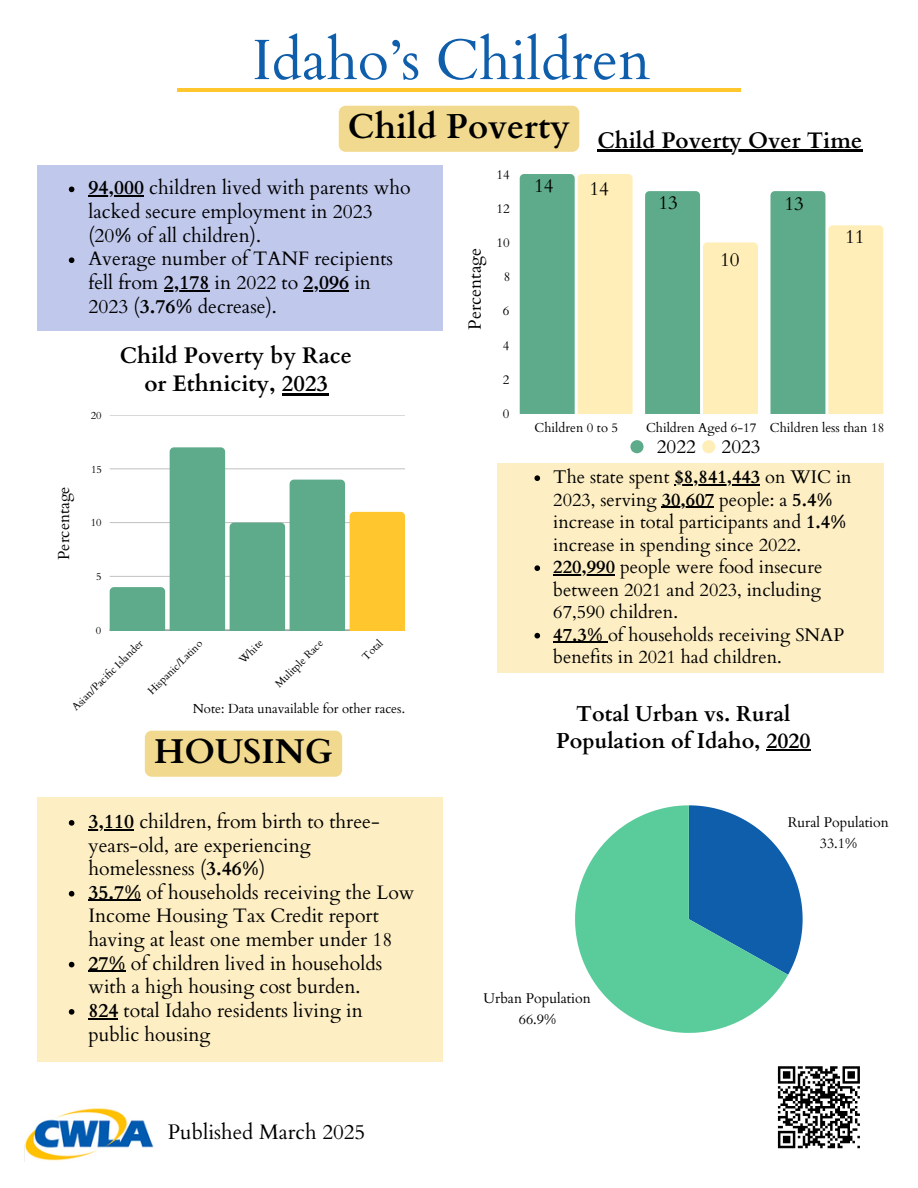
<style>
.page{position:relative;width:918px;height:1188px;background:#fff}
.page>*{position:absolute;margin:0;border:0;box-sizing:border-box;transform-origin:0 0}
.t1{font:57px "Cardo";color:#0f5eac}
.t2{font:700 34.5px "Cardo";color:#000}
.t3{font:700 22.5px/28.2px "Cardo";color:#000;text-align:center}
.t4{font:700 21.6px/27px "Cardo";color:#000;text-align:center}
.t5{font:21px "Cardo";color:#000}
.t6{font:19.5px/23.7px "Cardo";color:#000}
.t7{font:19.05px "Cardo";color:#000}
.t8{font:18.3px/22.5px "Cardo";color:#000}
.t9{font:17.7px "Cardo";color:#000}
.t10{font:15.75px "Cardo";color:#000}
.t11{font:14.1px/20.9px "Cardo";color:#000;text-align:center}
.t12{font:13.05px "Cardo";color:#000}
.t13{font:12.9px "Cardo";color:#000}
.t14{font:10.65px "Cardo";color:#000}
.s1{font-weight:700}
</style>
<div class="page">
<hr style="left:177px;top:88px;width:564px;height:3px;background:#ffc62e">
<img style="left:25px;top:1108px;width:129px;height:53px">
<div style="left:497px;top:463px;width:387px;height:210px;background:#fdeec3"></div>
<svg style="left:534px;top:475px;width:6px;height:6px"></svg>
<hr style="left:674px;top:484px;width:86px;height:1px;background:#000">
<hr style="left:662px;top:507px;width:52px;height:1px;background:#000">
<svg style="left:534px;top:565px;width:6px;height:6px"></svg>
<hr style="left:553px;top:574px;width:62px;height:1px;background:#000">
<svg style="left:534px;top:633px;width:6px;height:5px"></svg>
<hr style="left:553px;top:642px;width:50px;height:1px;background:#000">
<div style="left:145px;top:731px;width:197px;height:46px;background:#f1da8f"></div>
<div style="left:37px;top:797px;width:405px;height:264px;background:#fdeec3"></div>
<div style="left:339px;top:106px;width:240px;height:46px;background:#f1da8f"></div>
<div style="left:37px;top:166px;width:405px;height:165px;background:#c0c8ec"></div>
<svg style="left:69px;top:187px;width:5px;height:5px"></svg>
<hr style="left:88px;top:196px;width:56px;height:1px;background:#000">
<svg style="left:69px;top:257px;width:5px;height:6px"></svg>
<hr style="left:164px;top:290px;width:45px;height:1px;background:#000">
<hr style="left:304px;top:290px;width:45px;height:1px;background:#000">
<svg style="left:520px;top:174px;width:113px;height:239px"></svg>
<svg style="left:645px;top:191px;width:113px;height:222px"></svg>
<svg style="left:770px;top:191px;width:113px;height:222px"></svg>
<hr style="left:597px;top:150px;width:265px;height:2px;background:#000">
<svg style="left:630px;top:440px;width:14px;height:13px"></svg>
<svg style="left:702px;top:440px;width:13px;height:13px"></svg>
<svg style="left:788px;top:863px;width:15px;height:112px"></svg>
<svg style="left:575px;top:805px;width:213px;height:228px;fill:#5acc9c"></svg>
<svg style="left:69px;top:820px;width:5px;height:6px"></svg>
<hr style="left:88px;top:829px;width:46px;height:1px;background:#000">
<svg style="left:69px;top:891px;width:5px;height:6px"></svg>
<hr style="left:88px;top:900px;width:53px;height:1px;background:#000">
<svg style="left:69px;top:962px;width:5px;height:5px"></svg>
<hr style="left:88px;top:971px;width:38px;height:1px;background:#000">
<svg style="left:69px;top:1009px;width:5px;height:6px"></svg>
<hr style="left:88px;top:1018px;width:30px;height:1px;background:#000">
<hr style="left:766px;top:749px;width:45px;height:1px;background:#000">
<hr style="left:282px;top:393px;width:46px;height:3px;background:#000">
<hr style="left:110px;top:630px;width:295px;height:1px;background:#000;opacity:.6">
<hr style="left:110px;top:415px;width:295px;height:1px;background:#d9d9d9">
<svg style="left:110px;top:447px;width:295px;height:183px"></svg>
<svg style="left:777px;top:1066px;width:83px;height:83px"></svg>
<h1 class="t1" style="left:252px;top:23px;width:400px">Idaho’s Children</h1>
<p class="t2" style="left:348px;top:104px;width:223px">Child Poverty</p>
<p class="t6" style="left:88px;top:176px;width:324px"><span class="s1">94,000</span> children lived with parents who lacked secure employment in 2023 (20<span class="s1">%</span> of all children).</p>
<p class="t6" style="left:88px;top:247px;width:306px">Average number of TANF recipients fell from <span class="s1">2,178</span> in 2022 to <span class="s1">2,096</span> in</p>
<h6 class="t6" style="left:88px;top:295px;width:190px">2023 (<span class="s1">3.76%</span> decrease).</h6>
<p class="t3" style="left:597px;top:127px;width:266px">Child Poverty Over Time</p>
<p class="t13" style="left:497px;top:166px;width:15px">14</p>
<p class="t7" style="left:534px;top:173px;width:21px">14</p>
<p class="t7" style="left:589px;top:176px;width:21px">14</p>
<p class="t7" style="left:658px;top:190px;width:21px">13</p>
<h6 class="t7" style="left:784px;top:191px;width:21px">13</h6>
<p class="t13" style="left:497px;top:200px;width:15px">12</p>
<p class="t7" style="left:845px;top:224px;width:21px">11</p>
<p class="t13" style="left:497px;top:234px;width:15px">10</p>
<p class="t9" style="left:463px;top:330px;width:84px;rotate:-90deg">Percentage</p>
<p class="t7" style="left:720px;top:247px;width:21px">10</p>
<p class="t13" style="left:504px;top:268px;width:8px">8</p>
<p class="t13" style="left:503px;top:303px;width:8px">6</p>
<p class="t14" style="left:91px;top:408px;width:12px">20</p>
<p class="t10" style="left:54px;top:560px;width:75px;rotate:-90deg">Percentage</p>
<p class="t14" style="left:91px;top:462px;width:12px">15</p>
<p class="t14" style="left:91px;top:516px;width:12px">10</p>
<p class="t14" style="left:96px;top:569px;width:7px">5</p>
<p class="t14" style="left:96px;top:623px;width:7px">0</p>
<p class="t3" style="left:120px;top:342px;width:234px">Child Poverty by Race or Ethnicity, 2023</p>
<p class="t14" style="left:69px;top:704px;width:97px;rotate:-45deg">Asian/Pacifi c Islander</p>
<p class="t14" style="left:145px;top:688px;width:74px;rotate:-45deg">Hispanic/Latino</p>
<p class="t14" style="left:236px;top:657px;width:30px;rotate:-45deg">White</p>
<p class="t14" style="left:272px;top:681px;width:64px;rotate:-45deg">Mulitple Race</p>
<p class="t14" style="left:359px;top:653px;width:26px;rotate:-45deg">Total</p>
<p class="t12" style="left:193px;top:700px;width:214px">Note: Data unavailable for other races.</p>
<h4 class="t2" style="left:154px;top:729px;width:180px">HOUSING</h4>
<p class="t6" style="left:88px;top:810px;width:293px"><span class="s1">3,110</span> children, from birth to three&shy;years-old, are experiencing homelessness (<span class="s1">3.46%</span>)</p>
<p class="t6" style="left:88px;top:881px;width:328px"><span class="s1">35.7%</span> of households receiving the Low<br>Income Housing Tax Credit report having at least one member under 18</p>
<p class="t6" style="left:88px;top:952px;width:295px"><span class="s1">27%</span> of children lived in households with a high housing cost burden.</p>
<p class="t6" style="left:88px;top:999px;width:276px"><span class="s1">824</span> total Idaho residents living in public housing</p>
<p class="t5" style="left:168px;top:1118px;width:199px">Published March 2025</p>
<p class="t13" style="left:503px;top:337px;width:8px">4</p>
<p class="t13" style="left:503px;top:371px;width:8px">2</p>
<p class="t13" style="left:503px;top:405px;width:8px">0</p>
<p class="t13" style="left:535px;top:419px;width:85px">Children 0 to 5</p>
<p class="t13" style="left:646px;top:419px;width:240px">Children Aged 6-17 Children less than 18</p>
<p class="t7" style="left:657px;top:434px;width:41px">2022</p>
<p class="t7" style="left:722px;top:434px;width:41px">2023</p>
<p class="t8" style="left:553px;top:466px;width:300px">The state spent <span class="s1">$8,841,443</span> on WIC in</p>
<h3 class="t8" style="left:553px;top:489px;width:281px">2023, serving <span class="s1">30,607</span> people: a <span class="s1">5.4%</span></h3>
<h4 class="t8" style="left:553px;top:511px;width:295px">increase in total participants and <span class="s1">1.4% </span>increase in spending since 2022.<br><span class="s1">220,990</span> people were food insecure between 2021 and 2023, including<br>67,590 children.</h4>
<p class="t8" style="left:553px;top:624px;width:292px"><span class="s1">47.3%</span> of households receiving SNAP benefits in 2021 had children.</p>
<h4 class="t4" style="left:556px;top:701px;width:256px">Total Urban vs. Rural<br>Population of Idaho, 2020</h4>
<p class="t11" style="left:788px;top:812px;width:103px">Rural Population<br>33.1%</p>
<p class="t11" style="left:484px;top:988px;width:109px">Urban Population<br>66.9%</p>
</div>
